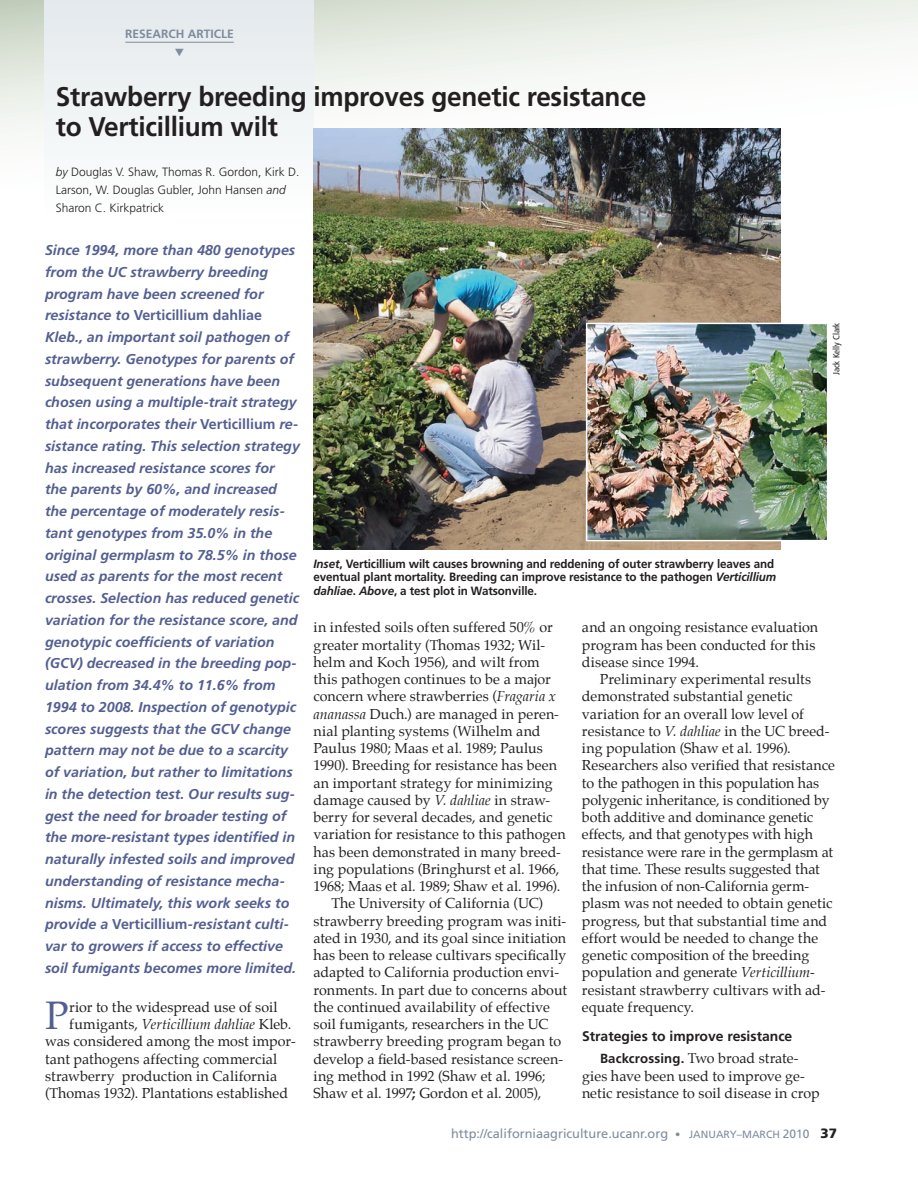
<style>
.page{position:relative;width:918px;height:1188px;background:#fff}
.page>*{position:absolute;margin:0;border:0;box-sizing:border-box;transform-origin:0 0}
.P1{font:39px "Palatino";color:#535f91}
.TI{font:700 27px/30px "Frutiger";letter-spacing:-.01em;color:#231f20}
.P2{font:14.25px/17.2px "Palatino";color:#231f20}
.AB{font:italic 700 14.25px/21.8px "Frutiger";color:#535f91}
.P1-2{font:14.25px/17.2px "Palatino";letter-spacing:.005em;color:#231f20}
.P1-3{font:italic 14.25px "Palatino";color:#231f20}
.SH{font:700 13.95px "Frutiger";color:#231f20}
.t1{font:12.75px "Frutiger";color:#7f8c9d}
.CP{font:700 12px/13.5px "Frutiger";letter-spacing:-.01em;color:#231f20}
.AN{font:300 12px/18px "Frutiger";color:#231f20}
.Research_Tab{font:700 12px "Frutiger";color:#7f8c9d}
.photoCredit{font:condensed 9px "Frutiger";color:#231f20}
.s1{font-style:italic}
.s2{font-style:normal}
.s3{font-weight:700}
.s4{font-family:"Frutiger";font-weight:700;font-size:13.2px}
.s5{font-size:10.5px}
.s6{font-size:12px}
.s7{font-weight:900;font-size:13.5px;color:#231f20}
</style>
<div class="page">
<svg style="left:0;top:0;width:918px;height:189px"></svg>
<div style="left:45px;top:0;width:269px;height:216px;background:linear-gradient(to right,#f0f4f5,#f0f4f5)"></div>
<hr style="left:125px;top:42px;width:109px;height:1px;background:#7f8c9d">
<img style="left:313px;top:128px;width:467px;height:421px">
<img style="left:589px;top:326px;width:236px;height:212px">
<div style="left:586px;top:323px;width:242px;height:218px;border:2px solid #fff"></div>
<svg style="left:175px;top:48px;width:9px;height:8px"></svg>
<p class="Research_Tab" style="left:125px;top:26px;width:16px">Resear</p>
<p class="Research_Tab" style="left:169px;top:26px;width:65px">ch Article</p>
<p class="TI" style="left:56px;top:81px;width:592px">Strawberry breeding improves genetic resistance to Verticillium wilt</p>
<p class="AN" style="left:56px;top:163px;width:245px"><span class="s1">by</span> Douglas V. Shaw, Thomas R. Gordon, Kirk D.<br>Larson, W. Douglas Gubler, John Hansen <span class="s1">and<br></span>Sharon C. Kirkpatrick</p>
<p class="AB" style="left:45px;top:239px;width:256px">Since 1994, more than 480 genotypes from the UC strawberry breeding program have been screened for resistance to <span class="s2">Verticillium dahliae </span>Kleb., an important soil pathogen of strawberry. Genotypes for parents of subsequent generations have been chosen using a multiple-trait strategy that incorporates their <span class="s2">Verticillium</span> re&shy;sistance rating. This selection strategy has increased resistance scores for the parents by 60%, and increased the percentage of moderately resis&shy;tant genotypes from 35.0% in the original germplasm to 78.5% in those used as parents for the most recent crosses. Selection has reduced genetic variation for the resistance score, and genotypic coefficients of variation (GCV) decreased in the breeding pop&shy;ulation from 34.4% to 11.6% from 1994 to 2008. Inspection of genotypic scores suggests that the GCV change pattern may not be due to a scarcity of variation, but rather to limitations in the detection test. Our results sug&shy;gest the need for broader testing of the more-resistant types identified in naturally infested soils and improved understanding of resistance mecha&shy;nisms. Ultimately, this work seeks to provide a <span class="s2">Verticillium</span>-resistant culti&shy;var to growers if access to effective soil fumigants becomes more limited.</p>
<p class="P1" style="left:45px;top:990px;width:25px">P</p>
<p class="P1-2" style="left:69px;top:1000px;width:210px">rior to the widespread use of soil</p>
<p class="photoCredit" style="left:831px;top:375px;width:54px;rotate:-90deg">Jack Kelly Clark</p>
<p class="CP" style="left:314px;top:557px;width:464px"><span class="s1">Inset</span>, Verticillium wilt causes browning and reddening of outer strawberry leaves and eventual plant mortality. Breeding can improve resistance to the pathogen <span class="s1">Verticillium dahliae</span>. <span class="s1">Above</span>, a test plot in Watsonville.</p>
<p class="P1-2" style="left:313px;top:620px;width:254px">in infested soils often suffered 50% or greater mortality (Thomas 1932; Wil&shy;helm and Koch 1956), and wilt from this pathogen continues to be a major concern where strawberries (<span class="s1">Fragaria x ananassa</span> Duch.) are managed in peren&shy;nial planting systems (Wilhelm and Paulus 1980; Maas et al. 1989; Paulus 1990). Breeding for resistance has been an important strategy for minimizing damage caused by <span class="s1">V. dahliae</span> in straw&shy;berry for several decades, and genetic variation for resistance to this pathogen has been demonstrated in many breed&shy;ing populations (Bringhurst et al. 1966, 1968; Maas et al. 1989; Shaw et al. 1996).</p>
<p class="P2" style="left:313px;top:896px;width:255px;text-indent:18px">The University of California (UC) strawberry breeding program was initi&shy;ated in 1930, and its goal since initiation has been to release cultivars specifically adapted to California production envi&shy;ronments. In part due to concerns about the continued availability of effective soil fumigants, researchers in the UC strawberry breeding program began to develop a field-based resistance screen&shy;ing method in 1992 (Shaw et al. 1996; Shaw et al. 1997<span class="s3">;</span> Gordon et al. 2005),</p>
<p class="P2" style="left:582px;top:620px;width:238px">and an ongoing resistance evaluation program has been conducted for this disease since 1994.</p>
<p class="P2" style="left:582px;top:672px;width:255px;text-indent:18px">Preliminary experimental results demonstrated substantial genetic variation for an overall low level of resistance to <span class="s1">V. dahliae</span> in the UC breed&shy;ing population (Shaw et al. 1996).<br>Researchers also verified that resistance to the pathogen in this population has polygenic inheritance, is conditioned by both additive and dominance genetic effects, and that genotypes with high resistance were rare in the germplasm at that time. These results suggested that the infusion of non-California germ&shy;plasm was not needed to obtain genetic progress, but that substantial time and effort would be needed to change the genetic composition of the breeding population and generate <span class="s1">Verticillium&shy;</span>resistant strawberry cultivars with ad&shy;equate frequency.</p>
<p class="SH" style="left:582px;top:1028px;width:212px">Strategies to improve resistance</p>
<p class="P2" style="left:582px;top:1051px;width:239px;text-indent:18px"><span class="s4">Backcrossing.</span> Two broad strate&shy;gies have been used to improve ge&shy;netic resistance to soil disease in crop</p>
<p class="P1-3" style="left:69px;top:1016px;width:224px"><span class="s2">fumigants,</span> Verticillium dahliae <span class="s2">Kleb.</span></p>
<p class="P1-2" style="left:45px;top:1034px;width:252px">was considered among the most impor-</p>
<p class="P1-2" style="left:45px;top:1051px;width:234px">tant pathogens affecting commercial</p>
<p class="P1-2" style="left:45px;top:1069px;width:234px">strawberry production in California</p>
<p class="P1-2" style="left:45px;top:1086px;width:245px">(Thomas 1932). Plantations established</p>
<p class="t1" style="left:451px;top:1126px;width:387px">http://californiaagriculture.ucanr.org <span class="s5">• January–March</span> <span class="s6">2010</span> <span class="s7">37</span></p>
</div>
